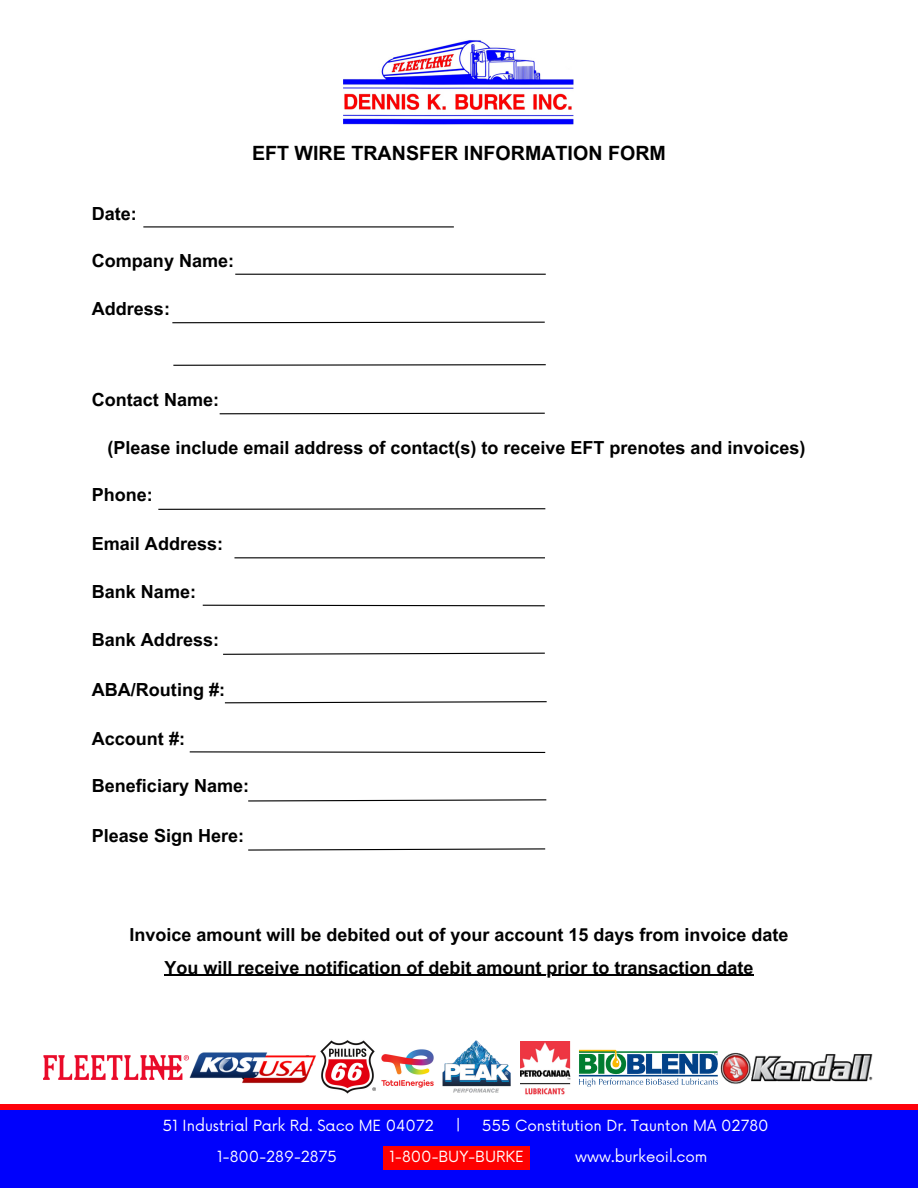
<style>
.page{position:relative;width:918px;height:1188px;background:#fff}
.page>*{position:absolute;margin:0;border:0;box-sizing:border-box;transform-origin:0 0}
.t1{font:700 19.65px "Arial MT Pro";color:#000}
.t2{font:700 18px "Arial MT Pro";color:#000}
.t3{font:15px "Now";color:#fff}
</style>
<div class="page">
<img style="left:344px;top:40px;width:229px;height:85px">
<img style="left:442px;top:1040px;width:69px;height:53px">
<img style="left:44px;top:1056px;width:145px;height:23px">
<img style="left:189px;top:1052px;width:127px;height:32px">
<img style="left:720px;top:1052px;width:153px;height:32px">
<img style="left:578px;top:1049px;width:140px;height:38px">
<img style="left:521px;top:1042px;width:49px;height:53px">
<img style="left:320px;top:1040px;width:55px;height:54px">
<div style="left:0;top:1107px;width:918px;height:81px;background:#0001fc"></div>
<div style="left:0;top:1104px;width:918px;height:5px;background:#fe020c"></div>
<svg style="left:458px;top:1118px;width:1px;height:13px"></svg>
<img style="left:382px;top:1049px;width:52px;height:39px">
<div style="left:384px;top:1146px;width:146px;height:24px;background:#fe0000"></div>
<hr style="left:164px;top:975px;width:590px;height:1px;background:#000">
<hr style="left:143px;top:226px;width:311px;height:1px;background:#000">
<svg style="left:172px;top:321px;width:373px;height:3px"></svg>
<hr style="left:235px;top:274px;width:311px;height:1px;background:#000">
<svg style="left:173px;top:364px;width:373px;height:2px"></svg>
<svg style="left:219px;top:412px;width:326px;height:3px"></svg>
<svg style="left:158px;top:508px;width:388px;height:2px"></svg>
<hr style="left:234px;top:557px;width:311px;height:1px;background:#000">
<svg style="left:202px;top:604px;width:343px;height:3px"></svg>
<svg style="left:223px;top:652px;width:322px;height:3px"></svg>
<svg style="left:189px;top:751px;width:357px;height:2px"></svg>
<svg style="left:248px;top:799px;width:299px;height:3px"></svg>
<svg style="left:248px;top:848px;width:298px;height:3px"></svg>
<svg style="left:224px;top:701px;width:323px;height:3px"></svg>
<p class="t2" style="left:92px;top:207px;width:47px">Date:</p>
<p class="t2" style="left:92px;top:254px;width:144px">Company Name:</p>
<p class="t2" style="left:92px;top:302px;width:80px">Address:</p>
<p class="t1" style="left:252px;top:146px;width:415px">EFT WIRE TRANSFER INFORMATION FORM</p>
<p class="t2" style="left:92px;top:393px;width:129px">Contact Name:</p>
<p class="t2" style="left:107px;top:441px;width:700px">(Please include email address of contact(s) to receive EFT prenotes and invoices)</p>
<p class="t2" style="left:92px;top:488px;width:63px">Phone:</p>
<p class="t2" style="left:92px;top:537px;width:133px">Email Address:</p>
<p class="t2" style="left:92px;top:585px;width:106px">Bank Name:</p>
<p class="t2" style="left:92px;top:633px;width:129px">Bank Address:</p>
<p class="t2" style="left:92px;top:683px;width:135px">ABA/Routing #:</p>
<p class="t2" style="left:92px;top:732px;width:95px">Account #:</p>
<p class="t2" style="left:92px;top:779px;width:159px">Beneficiary Name:</p>
<p class="t2" style="left:92px;top:828px;width:154px">Please Sign Here:</p>
<p class="t2" style="left:129px;top:928px;width:661px">Invoice amount will be debited out of your account 15 days from invoice date</p>
<p class="t2" style="left:164px;top:961px;width:591px">You will receive notification of debit amount prior to transaction date</p>
<p class="t3" style="left:163px;top:1118px;width:273px">51 Industrial Park Rd. Saco ME 04072</p>
<p class="t3" style="left:482px;top:1118px;width:288px">555 Constitution Dr. Taunton MA 02780</p>
<p class="t3" style="left:217px;top:1148px;width:121px">1-800-289-2875</p>
<p class="t3" style="left:390px;top:1148px;width:136px">1-800-BUY-BURKE</p>
<p class="t3" style="left:575px;top:1148px;width:134px">www.burkeoil.com</p>
</div>
